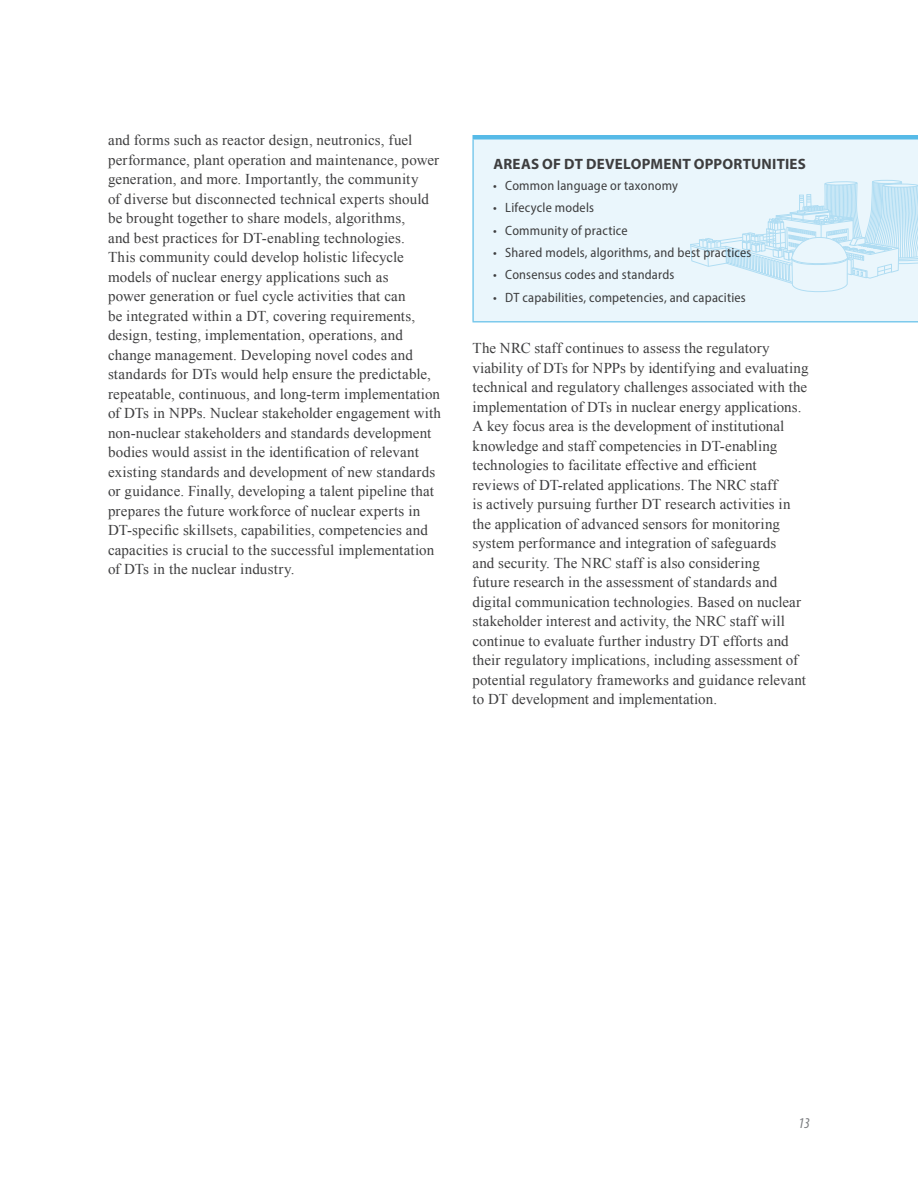
<style>
.page{position:relative;width:918px;height:1188px;background:#fff}
.page>*{position:absolute;margin:0;border:0;box-sizing:border-box;transform-origin:0 0}
.Body_copy{font:15px/19.5px "Times New Roman";letter-spacing:.01em;color:#3e3e3f}
.Application_header{font:700 15px "Myriad Pro";letter-spacing:.02em;color:#3e3e3f}
.t1{font:italic condensed 15px "Myriad Pro";color:#7a7c7f}
.t2{font:semi-condensed 13.5px "Myriad Pro";letter-spacing:.015em;color:#3e3e3f}
</style>
<div class="page">
<div style="left:473px;top:137px;width:445px;height:185px;background:#eaf6fc"></div>
<div style="left:472px;top:135px;width:446px;height:5px;background:#56bae7"></div>
<hr style="left:472px;top:140px;width:2px;height:181px;background:#56bae7">
<hr style="left:472px;top:321px;width:446px;height:1px;background:#56bae7">
<svg style="left:690px;top:180px;width:228px;height:112px"></svg>
<p class="Body_copy" style="left:108px;top:130px;width:335px">and forms such as reactor design, neutronics, fuel performance, plant operation and maintenance, power generation, and more. Importantly, the community<br>of diverse but disconnected technical experts should be brought together to share models, algorithms,<br>and best practices for DT-enabling technologies.<br>This community could develop holistic lifecycle models of nuclear energy applications such as<br>power generation or fuel cycle activities that can<br>be integrated within a DT, covering requirements, design, testing, implementation, operations, and change management. Developing novel codes and standards for DTs would help ensure the predictable, repeatable, continuous, and long-term implementation of DTs in NPPs. Nuclear stakeholder engagement with non-nuclear stakeholders and standards development bodies would assist in the identification of relevant existing standards and development of new standards or guidance. Finally, developing a talent pipeline that prepares the future workforce of nuclear experts in DT-specific skillsets, capabilities, competencies and capacities is crucial to the successful implementation of DTs in the nuclear industry.</p>
<p class="Application_header" style="left:493px;top:154px;width:314px">AREAS OF DT DEVELOPMENT OPPORTUNITIES</p>
<p class="t2" style="left:493px;top:177px;width:186px">• Common language or taxonomy</p>
<p class="t2" style="left:493px;top:200px;width:102px">• Lifecycle models</p>
<p class="t2" style="left:493px;top:222px;width:136px">• Community of practice</p>
<p class="t2" style="left:493px;top:244px;width:260px">• Shared models, algorithms, and best practices</p>
<p class="t2" style="left:493px;top:266px;width:183px">• Consensus codes and standards</p>
<p class="t2" style="left:493px;top:289px;width:254px">• DT capabilities, competencies, and capacities</p>
<p class="Body_copy" style="left:472px;top:338px;width:338px">The NRC staff continues to assess the regulatory viability of DTs for NPPs by identifying and evaluating technical and regulatory challenges associated with the implementation of DTs in nuclear energy applications.<br>A key focus area is the development of institutional knowledge and staff competencies in DT-enabling technologies to facilitate effective and efficient<br>reviews of DT-related applications. The NRC staff<br>is actively pursuing further DT research activities in the application of advanced sensors for monitoring system performance and integration of safeguards<br>and security. The NRC staff is also considering<br>future research in the assessment of standards and digital communication technologies. Based on nuclear stakeholder interest and activity, the NRC staff will continue to evaluate further industry DT efforts and their regulatory implications, including assessment of potential regulatory frameworks and guidance relevant to DT development and implementation.</p>
<p class="t1" style="left:798px;top:1114px;width:13px">13</p>
</div>
